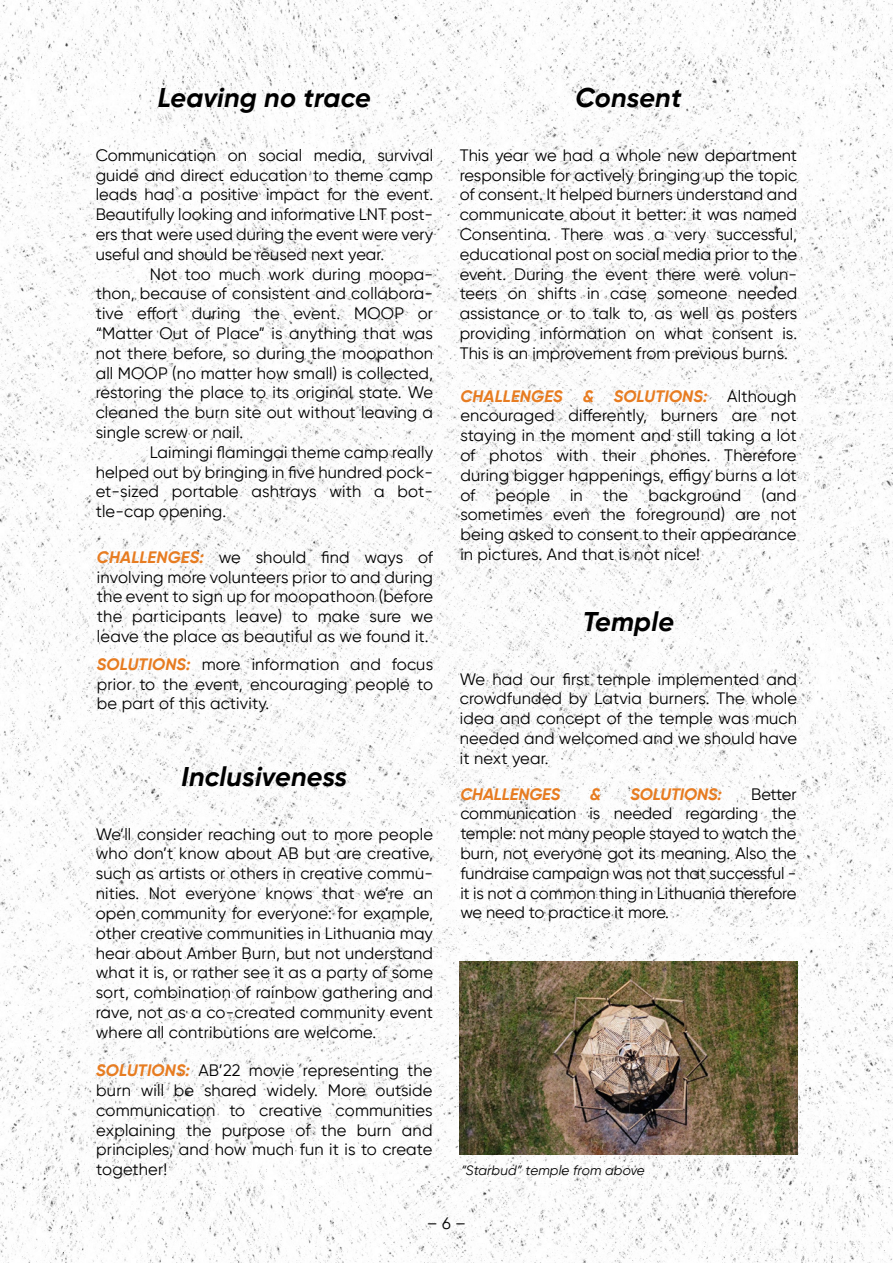
<style>
.page{position:relative;width:893px;height:1263px;background:#fff}
.page>*{position:absolute;margin:0;border:0;box-sizing:border-box;transform-origin:0 0}
.t1{font:italic 700 27px "Gilroy";letter-spacing:.01em;color:#000}
.t2{font:16.5px/19.8px "Gilroy";letter-spacing:.01em;color:#000;text-align:justify}
.t3{font:italic 700 16.5px "Gilroy";letter-spacing:-.005em;color:#e77c21}
.t4{font:italic 13.5px "Gilroy";letter-spacing:.01em;color:#000}
.s1{font-weight:700;font-style:italic;color:#e77c21}
</style>
<div class="page">
<img style="left:0;top:0;width:893px;height:1263px">
<img style="left:460px;top:962px;width:337px;height:193px">
<h1 class="t1" style="left:158px;top:81px;width:215px">Leaving no trace</h1>
<p class="t2" style="left:96px;top:145px;width:339px">Communication on social media, survival guide and direct education to theme camp leads had a positive impact for the event.<br>Beautifully looking and informative LNT post&shy;ers that were used during the event were very useful and should be reused next year.</p>
<p class="t2" style="left:96px;top:264px;width:339px;text-indent:54px">Not too much work during moopa&shy;thon, because of consistent and collabora&shy;tive effort during the event. MOOP or “Matter Out of Place” is anything that was not there before, so during the moopathon all MOOP (no matter how small) is collected, restoring the place to its original state. We cleaned the burn site out without leaving a single screw or nail.</p>
<p class="t2" style="left:96px;top:442px;width:339px;text-indent:54px">Laimingi flamingai theme camp really helped out by bringing in five hundred pock&shy;et-sized portable ashtrays with a bot&shy;tle-cap opening.</p>
<p class="t2" style="left:97px;top:547px;width:338px"><span class="s1">CHALLENGES:</span> we should find ways of involving more volunteers prior to and during the event to sign up for moopathoon (before the participants leave) to make sure we leave the place as beautiful as we found it.</p>
<p class="t2" style="left:97px;top:654px;width:338px"><span class="s1">SOLUTIONS:</span> more information and focus prior to the event, encouraging people to be part of this activity.</p>
<h1 class="t1" style="left:182px;top:759px;width:167px">Inclusiveness</h1>
<p class="t2" style="left:96px;top:824px;width:339px">We’ll consider reaching out to more people who don’t know about AB but are creative, such as artists or others in creative commu&shy;nities. Not everyone knows that we’re an open community for everyone: for example, other creative communities in Lithuania may hear about Amber Burn, but not understand what it is, or rather see it as a party of some sort, combination of rainbow gathering and rave, not as a co-created community event where all contributions are welcome.</p>
<p class="t2" style="left:96px;top:1060px;width:338px"><span class="s1">SOLUTIONS:</span> AB’22 movie representing the burn will be shared widely. More outside communication to creative communities explaining the purpose of the burn and principles, and how much fun it is to create together!</p>
<h1 class="t1" style="left:575px;top:81px;width:108px">Consent</h1>
<p class="t2" style="left:460px;top:145px;width:339px">This year we had a whole new department responsible for actively bringing up the topic of consent. It helped burners understand and communicate about it better: it was named Consentina. There was a very successful, educational post on social media prior to the event. During the event there were volun&shy;teers on shifts in case someone needed assistance or to talk to, as well as posters providing information on what consent is.<br>This is an improvement from previous burns.</p>
<p class="t2" style="left:460px;top:386px;width:338px"><span class="s1">CHALLENGES &amp; SOLUTIONS:</span> Although encouraged differently, burners are not staying in the moment and still taking a lot of photos with their phones. Therefore during bigger happenings, effigy burns a lot of people in the background (and sometimes even the foreground) are not being asked to consent to their appearance in pictures. And that is not nice!</p>
<h1 class="t1" style="left:583px;top:604px;width:93px">Temple</h1>
<p class="t2" style="left:460px;top:669px;width:339px">We had our first temple implemented and crowdfunded by Latvia burners. The whole idea and concept of the temple was much needed and welcomed and we should have it next year.</p>
<p class="t3" style="left:460px;top:783px;width:102px">CHALLENGES</p>
<p class="t3" style="left:590px;top:783px;width:13px">&amp;</p>
<p class="t3" style="left:630px;top:783px;width:93px">SOLUTIONS:</p>
<p class="t2" style="left:460px;top:784px;width:338px;text-indent:291px">Better communication is needed regarding the temple: not many people stayed to watch the burn, not everyone got its meaning. Also the fundraise campaign was not that successful - it is not a common thing in Lithuania therefore we need to practice it more.</p>
<p class="t4" style="left:461px;top:1162px;width:185px">“Starbud” temple from above</p>
<p class="t2" style="left:427px;top:1213px;width:41px">– 6 –</p>
</div>
